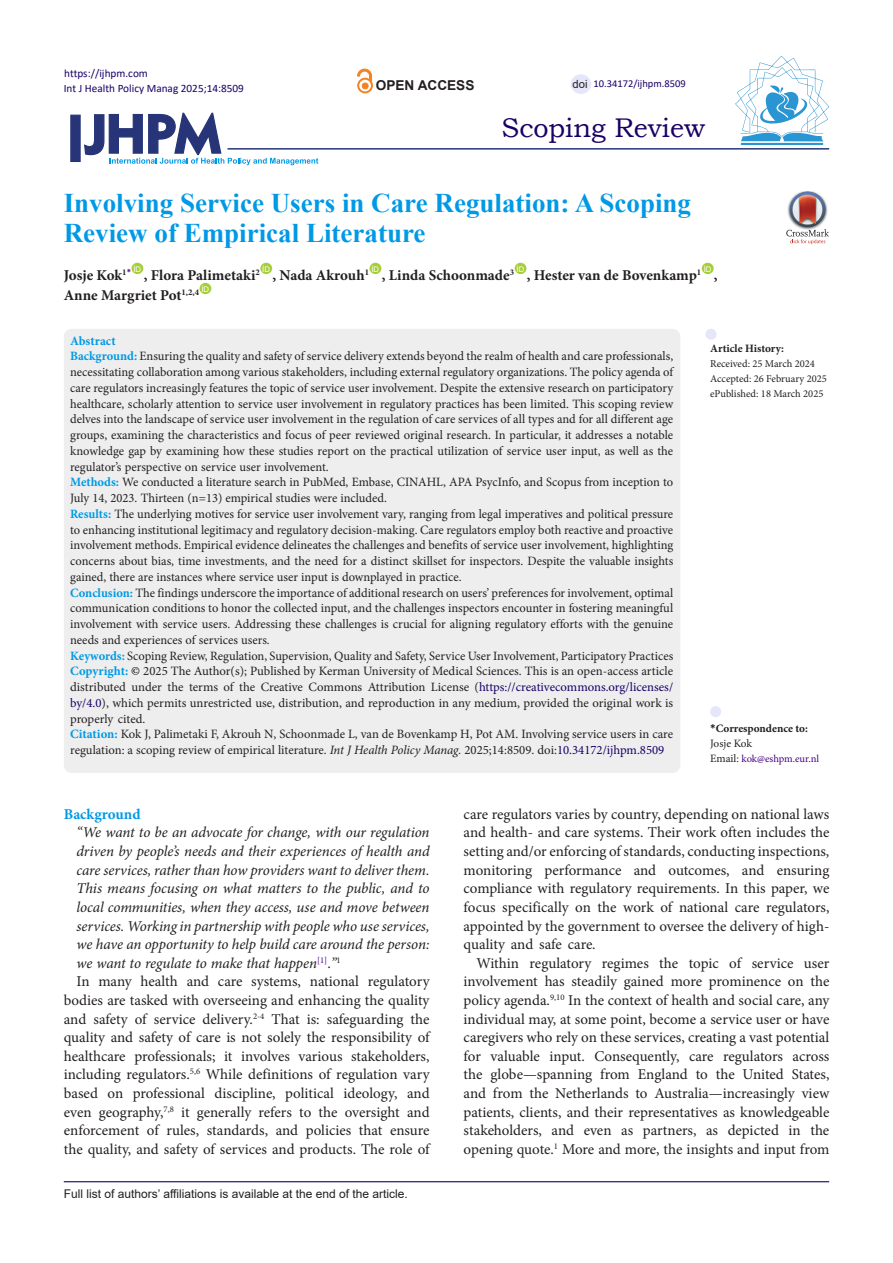
<style>
.page{position:relative;width:893px;height:1263px;background:#fff}
.page>*{position:absolute;margin:0;border:0;box-sizing:border-box;transform-origin:0 0}
.Default{font:700 27px/30px "Times New Roman";color:#0099e5}
.t1{font:27px "Bookman Old Style";color:#190066}
.t2{font:15px/18.6px "Minion Pro";letter-spacing:-.005em;color:#231f20;text-align:justify}
.t3{font:italic 15px/18.6px "Minion Pro";letter-spacing:-.01em;color:#231f20;text-align:justify}
.Default-2{font:700 15px "Minion Pro";color:#231f20}
.heading_1{font:700 15px "Minion Pro";color:#0099e5}
.t4{font:700 13.65px "Arial";color:#231f20}
.Default-3{font:12.75px/15.8px "Minion Pro";color:#231f20;text-align:justify}
.Default-4{font:700 12.75px "Minion Pro";color:#0099e5}
.t5{font:12px "Arial";color:#231f20}
.t6{font:11.25px "Calibri";color:#190066}
.t7{font:700 11.25px "Minion Pro";color:#231f20}
.t8{font:11.25px "Minion Pro";letter-spacing:-.005em;color:#231f20}
.t9{font:11.25px "Arial";color:#231f20}
.t10{font:10.5px "Minion Pro";color:#231f20}
.t11{font:10.5px "Minion Pro";letter-spacing:-.005em;color:#4b0082}
.t12{font:10.5px "Calibri";color:#190066}
.t13{font:7.8px "Arial";color:#fff}
.s1{font-weight:700;color:#0099e5}
.s2{color:#000}
.s3{color:#190066}
.s4{font-style:italic}
.s5{font-family:"Calibri"}
.s6{font-size:11.25px;color:#231f20}
.s7{font-style:normal}
</style>
<div class="page">
<svg style="left:84px;top:112px;width:234px;height:53px"></svg>
<div style="left:70px;top:115px;width:11px;height:47px;background:#273578;border:1px solid #273578"></div>
<div style="left:131px;top:263px;width:12px;height:11px;background:#a6ce39;border-radius:50%"></div>
<div style="left:260px;top:263px;width:12px;height:11px;background:#a6ce39;border-radius:50%"></div>
<div style="left:370px;top:263px;width:11px;height:11px;background:#a6ce39;border-radius:50%"></div>
<div style="left:515px;top:263px;width:11px;height:11px;background:#a6ce39;border-radius:50%"></div>
<div style="left:702px;top:263px;width:12px;height:11px;background:#a6ce39;border-radius:50%"></div>
<div style="left:200px;top:283px;width:11px;height:11px;background:#a6ce39;border-radius:50%"></div>
<hr style="left:227px;top:148px;width:602px;height:2px;background:#273578">
<div style="left:64px;top:329px;width:616px;height:444px;background:#eee;border-radius:8px"></div>
<div style="left:710px;top:706px;width:11px;height:11px;background:#e6e6fa;border-radius:50%"></div>
<div style="left:705px;top:329px;width:11px;height:11px;background:#e6e6fa;border-radius:50%"></div>
<hr style="left:64px;top:1181px;width:765px;height:1px;background:#190066">
<hr style="left:741px;top:143px;width:82px;height:2px;background:#2995d2">
<svg style="left:735px;top:56px;width:94px;height:85px"></svg>
<div style="left:571px;top:74px;width:20px;height:20px;background:#e6e6fa;border-radius:50%"></div>
<img style="left:801px;top:191px;width:13px;height:1px">
<svg style="left:786px;top:192px;width:43px;height:52px"></svg>
<div style="left:357px;top:78px;width:16px;height:15px;border:2px solid #f58220;border-radius:50%"></div>
<svg style="left:357px;top:69px;width:15px;height:20px"></svg>
<p class="t6" style="left:64px;top:65px;width:85px">https://ijhpm.com</p>
<p class="t6" style="left:64px;top:81px;width:182px">Int J Health Policy Manag 2025;14:8509</p>
<p class="t4" style="left:376px;top:76px;width:100px">OPEN ACCESS</p>
<p class="t9" style="left:573px;top:76px;width:17px">doi</p>
<p class="t12" style="left:593px;top:76px;width:94px">10.34172/ijhpm.8509</p>
<p class="t1" style="left:502px;top:110px;width:205px">Scoping Review</p>
<p class="Default" style="left:64px;top:188px;width:629px">Involving Service Users in Care Regulation: A Scoping<br>Review of Empirical Literature</p>
<p class="Default-2" style="left:64px;top:264px;width:69px">Josje Kok<sup>1</sup><sup>*</sup></p>
<p class="t13" style="left:133px;top:263px;width:9px">ID</p>
<p class="t13" style="left:262px;top:263px;width:9px">ID</p>
<p class="t13" style="left:371px;top:263px;width:9px">ID</p>
<p class="t13" style="left:517px;top:263px;width:9px">ID</p>
<p class="t13" style="left:704px;top:263px;width:9px">ID</p>
<p class="Default-2" style="left:144px;top:264px;width:118px">, Flora Palimetaki<sup>2</sup></p>
<p class="Default-2" style="left:272px;top:264px;width:98px">, Nada Akrouh<sup>1</sup></p>
<p class="Default-2" style="left:382px;top:264px;width:134px">, Linda Schoonmade<sup>3</sup></p>
<p class="Default-2" style="left:527px;top:264px;width:176px">, Hester van de Bovenkamp<sup>1</sup></p>
<p class="Default-2" style="left:714px;top:264px;width:5px">,</p>
<p class="t13" style="left:201px;top:283px;width:9px">ID</p>
<p class="Default-2" style="left:64px;top:284px;width:137px">Anne Margriet Pot<sup>1,2,4</sup></p>
<p class="Default-4" style="left:70px;top:331px;width:47px">Abstract</p>
<p class="Default-3" style="left:70px;top:348px;width:605px"><span class="s1">Background:</span> Ensuring the quality and safety of service delivery extends beyond the realm of health and care professionals, necessitating collaboration among various stakeholders, including external regulatory organizations. The policy agenda of care regulators increasingly features the topic of service user involvement. Despite the extensive research on participatory healthcare, scholarly attention to service user involvement in regulatory practices has been limited. This scoping review delves into the landscape of service user involvement in the regulation of care services of all types and for all different age groups, examining the characteristics and focus of peer reviewed original research. In particular, it addresses a notable knowledge gap by examining how these studies report on the practical utilization of service user input, as well as the regulator’s perspective on service user involvement.</p>
<p class="Default-3" style="left:70px;top:474px;width:605px"><span class="s1">Methods:</span> We conducted a literature search in PubMed, Embase, CINAHL, APA PsycInfo, and Scopus from inception to<br>July 14, 2023. Thirteen (n=13) empirical studies were included.</p>
<p class="Default-3" style="left:70px;top:506px;width:605px"><span class="s1">Results:</span> The underlying motives for service user involvement vary, ranging from legal imperatives and political pressure to enhancing institutional legitimacy and regulatory decision-making. Care regulators employ both reactive and proactive involvement methods. Empirical evidence delineates the challenges and benefits of service user involvement, highlighting concerns about bias, time investments, and the need for a distinct skillset for inspectors. Despite the valuable insights gained, there are instances where service user input is downplayed in practice.</p>
<p class="Default-3" style="left:70px;top:585px;width:605px"><span class="s1">Conclusion:</span> The findings underscore the importance of additional research on users’ preferences for involvement, optimal communication conditions to honor the collected input, and the challenges inspectors encounter in fostering meaningful involvement with service users. Addressing these challenges is crucial for aligning regulatory efforts with the genuine needs and experiences of services users.</p>
<p class="Default-3" style="left:70px;top:648px;width:605px"><span class="s1">Keywords:</span> Scoping Review, Regulation, Supervision, Quality and Safety, Service User Involvement, Participatory Practices</p>
<p class="Default-3" style="left:70px;top:663px;width:605px"><span class="s1">Copyright:</span> <span class="s2">©</span> 2025 The Author(s); Published by Kerman University of Medical Sciences. This is an open-access article distributed under the terms of the Creative Commons Attribution License (<span class="s3">https://creativecommons.org/licenses/ by/4.0</span>), which permits unrestricted use, distribution, and reproduction in any medium, provided the original work is properly cited.</p>
<p class="Default-3" style="left:70px;top:726px;width:604px"><span class="s1">Citation:</span> Kok J, Palimetaki F, Akrouh N, Schoonmade L, van de Bovenkamp H, Pot AM. Involving service users in care regulation: a scoping review of empirical literature. <span class="s4">Int J Health Policy Manag.</span> 2025;14:8509. doi:<span class="s3">10.34172/ijhpm.8509</span></p>
<p class="t7" style="left:710px;top:721px;width:99px"><span class="s5">*</span>Correspondence to:</p>
<p class="t7" style="left:710px;top:340px;width:76px">Article History:</p>
<p class="t10" style="left:710px;top:356px;width:106px">Received: 25 March 2024</p>
<p class="t10" style="left:710px;top:371px;width:118px">Accepted: 26 February 2025</p>
<p class="t10" style="left:710px;top:386px;width:115px">ePublished: 18 March 2025</p>
<p class="t8" style="left:710px;top:736px;width:44px">Josje Kok</p>
<p class="t11" style="left:710px;top:752px;width:111px"><span class="s6">Email:</span> kok@eshpm.eur.nl</p>
<p class="heading_1" style="left:64px;top:803px;width:78px">Background</p>
<p class="t3" style="left:77px;top:823px;width:355px">“We want to be an advocate for change, with our regulation driven by people’s needs and their experiences of health and care services, rather than how providers want to deliver them.<br>This means focusing on what matters to the public, and to local communities, when they access, use and move between services. Working in partnership with people who use services, we have an opportunity to help build care around the person: we want to regulate to make that happen<sup>[1]</sup><span class="s7">.</span>”<sup>1</sup></p>
<p class="t2" style="left:64px;top:972px;width:367px;text-indent:13px">In many health and care systems, national regulatory bodies are tasked with overseeing and enhancing the quality and safety of service delivery.<sup>2-4</sup> That is: safeguarding the quality and safety of care is not solely the responsibility of healthcare professionals; it involves various stakeholders, including regulators.<sup>5,6</sup> While definitions of regulation vary based on professional discipline, political ideology, and even geography,<sup>7,8</sup> it generally refers to the oversight and enforcement of rules, standards, and policies that ensure the quality, and safety of services and products. The role of</p>
<p class="t5" style="left:64px;top:1185px;width:346px">Full list of authors’ affiliations is available at the end of the article.</p>
<p class="t2" style="left:464px;top:805px;width:367px">care regulators varies by country, depending on national laws and health- and care systems. Their work often includes the setting and/or enforcing of standards, conducting inspections, monitoring performance and outcomes, and ensuring compliance with regulatory requirements. In this paper, we focus specifically on the work of national care regulators, appointed by the government to oversee the delivery of high&shy;quality and safe care.</p>
<p class="t2" style="left:464px;top:954px;width:367px;text-indent:13px">Within regulatory regimes the topic of service user involvement has steadily gained more prominence on the policy agenda.<sup>9,10</sup> In the context of health and social care, any individual may, at some point, become a service user or have caregivers who rely on these services, creating a vast potential for valuable input. Consequently, care regulators across the globe—spanning from England to the United States, and from the Netherlands to Australia—increasingly view patients, clients, and their representatives as knowledgeable stakeholders, and even as partners, as depicted in the opening quote.<sup>1</sup> More and more, the insights and input from</p>
</div>
